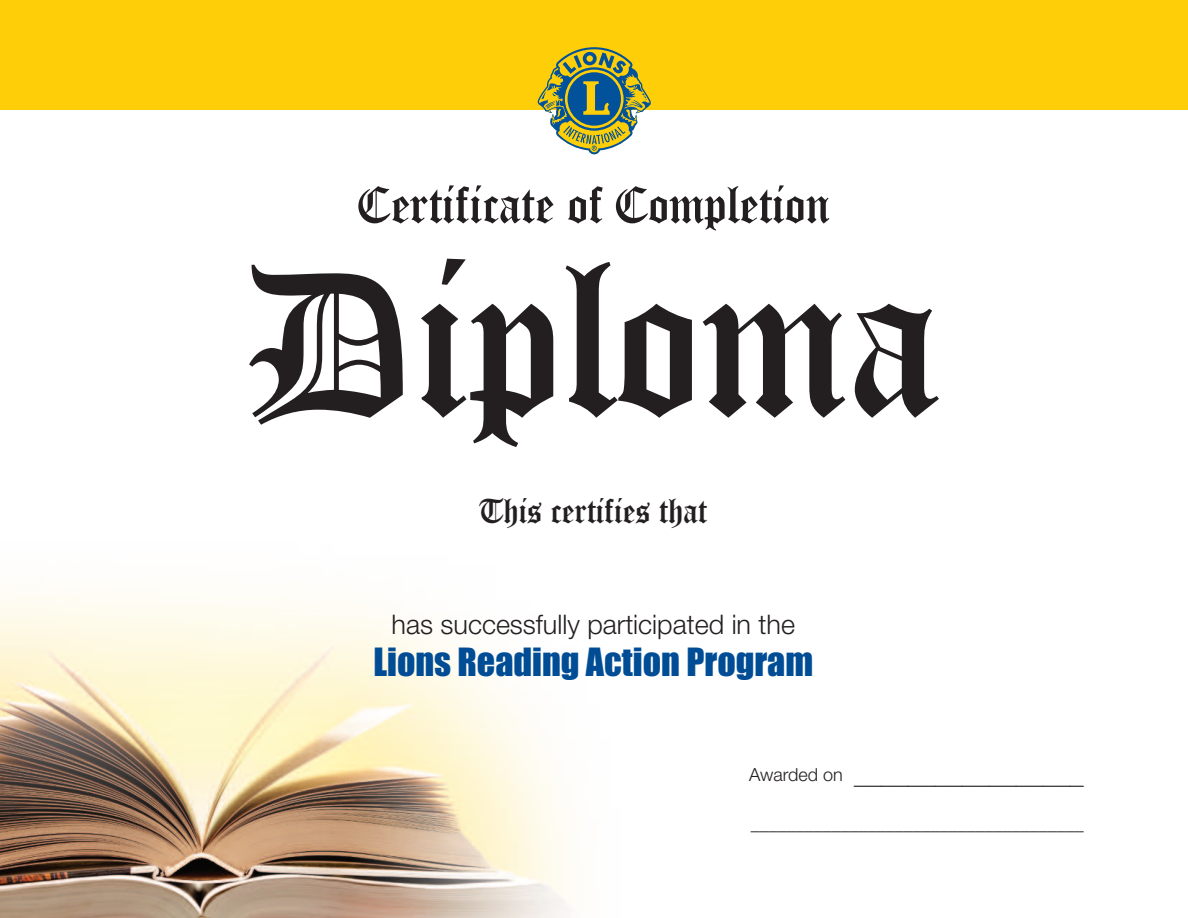
<style>
.page{position:relative;width:1188px;height:918px;background:#fff}
.page>*{position:absolute;margin:0;border:0;box-sizing:border-box;transform-origin:0 0}
.t1{font:225px "Chaucer DTC";color:#231f20}
.t2{font:54px "Chaucer DTC";color:#231f20}
.t3{font:36px "Impact";color:#014d95}
.t4{font:36px "Chaucer DTC";color:#231f20}
.t5{font:300 27px "Helvetica Neue";color:#231f20}
.t6{font:27px "Times New Roman";color:#231f20}
.t7{font:18px "Helvetica Neue";color:#231f20}
.s1{font-family:"Helvetica Neue";font-weight:300;font-size:18px}
</style>
<div class="page">
<img style="left:0;top:594px;width:575px;height:324px">
<div style="left:0;top:0;width:1188px;height:110px;background:#fece08"></div>
<svg style="left:538px;top:47px;width:113px;height:107px"></svg>
<h2 class="t2" style="left:357px;top:173px;width:474px">Certificate of Completion</h2>
<h1 class="t1" style="left:248px;top:206px;width:693px">Diploma</h1>
<h3 class="t4" style="left:480px;top:489px;width:228px">This certifies that</h3>
<h3 class="t5" style="left:392px;top:615px;width:405px">has successfully participated in the</h3>
<h3 class="t3" style="left:373px;top:643px;width:441px">Lions Reading Action Program</h3>
<h3 class="t6" style="left:749px;top:756px;width:336px"><span class="s1">Awarded on</span> _________________</h3>
<p class="t7" style="left:751px;top:817px;width:334px">_____________________________________</p>
</div>
